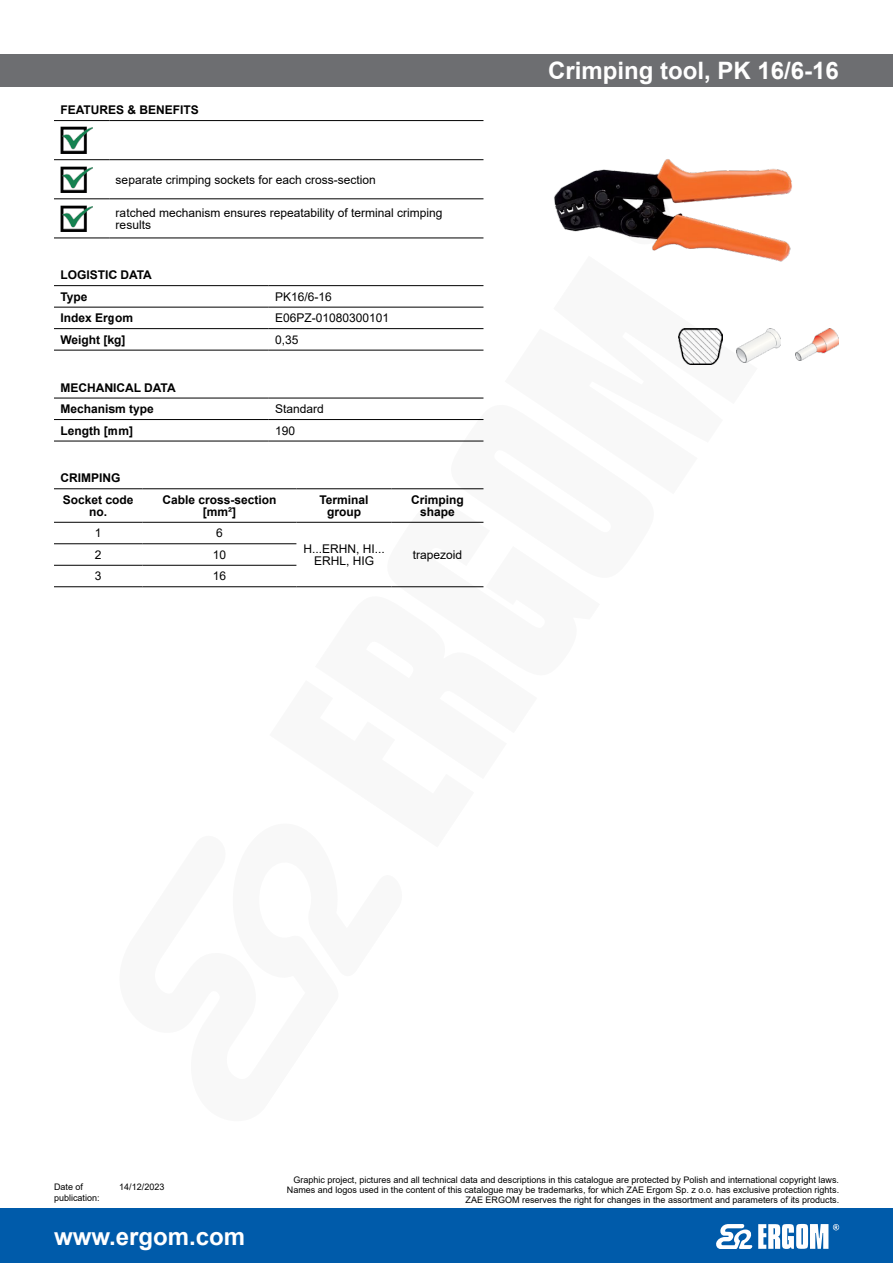
<style>
.page{position:relative;width:893px;height:1263px;background:#fff}
.page>*{position:absolute;margin:0;border:0;box-sizing:border-box;transform-origin:0 0}
.produkt-nazwa{font:700 24px "Arial";color:#fff}
.opis-body{font:12px/12px "Arial";color:#000}
.opis-body-bold{font:700 12px "Arial";color:#000}
.opis-body-srodek-bol{font:700 12px/12px "Arial";color:#000;text-align:center}
.opis-body-srodek{font:12px/12px "Arial";color:#000;text-align:center}
.t1{font:9px/9.8px "Arial";color:#000;text-align:right}
</style>
<div class="page">
<div style="left:0;top:1209px;width:893px;height:54px;background:#005baa"></div>
<svg style="left:716px;top:1224px;width:123px;height:25px"></svg>
<div style="left:0;top:54px;width:893px;height:32px;background:#6d6e71"></div>
<img style="left:554px;top:159px;width:238px;height:103px">
<hr style="left:54px;top:120px;width:55px;height:1px;background:#000">
<hr style="left:109px;top:120px;width:374px;height:1px;background:#000">
<hr style="left:54px;top:159px;width:55px;height:1px;background:#000">
<hr style="left:109px;top:159px;width:374px;height:1px;background:#000">
<hr style="left:54px;top:199px;width:55px;height:1px;background:#000">
<hr style="left:109px;top:199px;width:374px;height:1px;background:#000">
<hr style="left:54px;top:238px;width:55px;height:1px;background:#000">
<hr style="left:109px;top:238px;width:374px;height:1px;background:#000">
<img style="left:60px;top:127px;width:33px;height:26px">
<img style="left:60px;top:166px;width:33px;height:26px">
<img style="left:60px;top:205px;width:33px;height:27px">
<hr style="left:54px;top:285px;width:215px;height:1px;background:#000">
<hr style="left:269px;top:285px;width:214px;height:1px;background:#000">
<hr style="left:54px;top:307px;width:215px;height:1px;background:#000">
<hr style="left:269px;top:307px;width:214px;height:1px;background:#000">
<hr style="left:54px;top:328px;width:215px;height:1px;background:#000">
<hr style="left:269px;top:328px;width:214px;height:1px;background:#000">
<hr style="left:54px;top:350px;width:215px;height:1px;background:#000">
<hr style="left:269px;top:350px;width:214px;height:1px;background:#000">
<hr style="left:54px;top:398px;width:215px;height:1px;background:#000">
<hr style="left:269px;top:398px;width:214px;height:1px;background:#000">
<hr style="left:54px;top:419px;width:215px;height:1px;background:#000">
<hr style="left:54px;top:441px;width:215px;height:1px;background:#000">
<hr style="left:54px;top:488px;width:88px;height:1px;background:#000">
<hr style="left:142px;top:488px;width:154px;height:1px;background:#000">
<hr style="left:54px;top:522px;width:88px;height:1px;background:#000">
<hr style="left:142px;top:522px;width:154px;height:1px;background:#000">
<hr style="left:54px;top:543px;width:88px;height:1px;background:#000">
<hr style="left:142px;top:543px;width:154px;height:1px;background:#000">
<hr style="left:54px;top:565px;width:88px;height:1px;background:#000">
<hr style="left:142px;top:565px;width:154px;height:1px;background:#000">
<hr style="left:54px;top:586px;width:88px;height:1px;background:#000">
<hr style="left:142px;top:586px;width:154px;height:1px;background:#000">
<img style="left:795px;top:329px;width:44px;height:31px">
<img style="left:758px;top:329px;width:22px;height:28px">
<svg style="left:554px;top:255px;width:204px;height:110px"></svg>
<svg style="left:269px;top:419px;width:215px;height:169px"></svg>
<p class="opis-body-bold" style="left:60px;top:102px;width:140px">FEATURES &amp; BENEFITS</p>
<p class="opis-body" style="left:116px;top:173px;width:262px">separate crimping sockets for each cross-section</p>
<p class="opis-body" style="left:116px;top:206px;width:328px">ratched mechanism ensures repeatability of terminal crimping results</p>
<p class="opis-body-bold" style="left:60px;top:267px;width:93px">LOGISTIC DATA</p>
<p class="opis-body-bold" style="left:60px;top:288px;width:29px">Type</p>
<p class="opis-body" style="left:275px;top:290px;width:58px">PK16/6-16</p>
<p class="opis-body-bold" style="left:60px;top:310px;width:74px">Index Ergom</p>
<p class="opis-body" style="left:275px;top:312px;width:116px">E06PZ-01080300101</p>
<p class="opis-body-bold" style="left:60px;top:331px;width:67px">Weight [kg]</p>
<p class="opis-body" style="left:275px;top:333px;width:25px">0,35</p>
<p class="opis-body-bold" style="left:60px;top:379px;width:117px">MECHANICAL DATA</p>
<p class="opis-body-bold" style="left:60px;top:400px;width:95px">Mechanism type</p>
<p class="opis-body" style="left:275px;top:403px;width:50px">Standard</p>
<p class="opis-body-bold" style="left:60px;top:422px;width:74px">Length [mm]</p>
<p class="opis-body" style="left:275px;top:424px;width:22px">190</p>
<p class="opis-body-bold" style="left:60px;top:470px;width:61px">CRIMPING</p>
<p class="opis-body-srodek-bol" style="left:63px;top:494px;width:72px">Socket code no.</p>
<p class="opis-body-srodek-bol" style="left:162px;top:494px;width:116px">Cable cross-section [mm²]</p>
<p class="opis-body-srodek-bol" style="left:319px;top:494px;width:51px">Terminal group</p>
<p class="opis-body-srodek-bol" style="left:411px;top:494px;width:54px">Crimping shape</p>
<p class="opis-body-srodek" style="left:95px;top:527px;width:8px">1</p>
<p class="opis-body-srodek" style="left:216px;top:527px;width:8px">6</p>
<p class="opis-body-srodek" style="left:303px;top:543px;width:83px">H...ERHN, HI...<br>ERHL, HIG</p>
<p class="opis-body-srodek" style="left:95px;top:549px;width:8px">2</p>
<p class="opis-body-srodek" style="left:213px;top:549px;width:15px">10</p>
<p class="opis-body-srodek" style="left:413px;top:549px;width:51px">trapezoid</p>
<p class="opis-body-srodek" style="left:95px;top:570px;width:8px">3</p>
<p class="opis-body-srodek" style="left:213px;top:570px;width:15px">16</p>
<p class="produkt-nazwa" style="left:548px;top:54px;width:292px">Crimping tool, PK 16/6-16</p>
<p class="t1" style="left:54px;top:1182px;width:31px">Date of</p>
<p class="t1" style="left:119px;top:1182px;width:47px">14/12/2023</p>
<p class="t1" style="left:54px;top:1193px;width:47px">publication:</p>
<h1 class="produkt-nazwa" style="left:54px;top:1219px;width:193px">www.ergom.com</h1>
<p class="t1" style="left:287px;top:1175px;width:554px">Graphic project, pictures and all technical data and descriptions in this catalogue are protected by Polish and international copyright laws.<br>Names and logos used in the content of this catalogue may be trademarks, for which ZAE Ergom Sp. z o.o. has exclusive protection rights.<br>ZAE ERGOM reserves the right for changes in the assortment and parameters of its products.</p>
</div>
